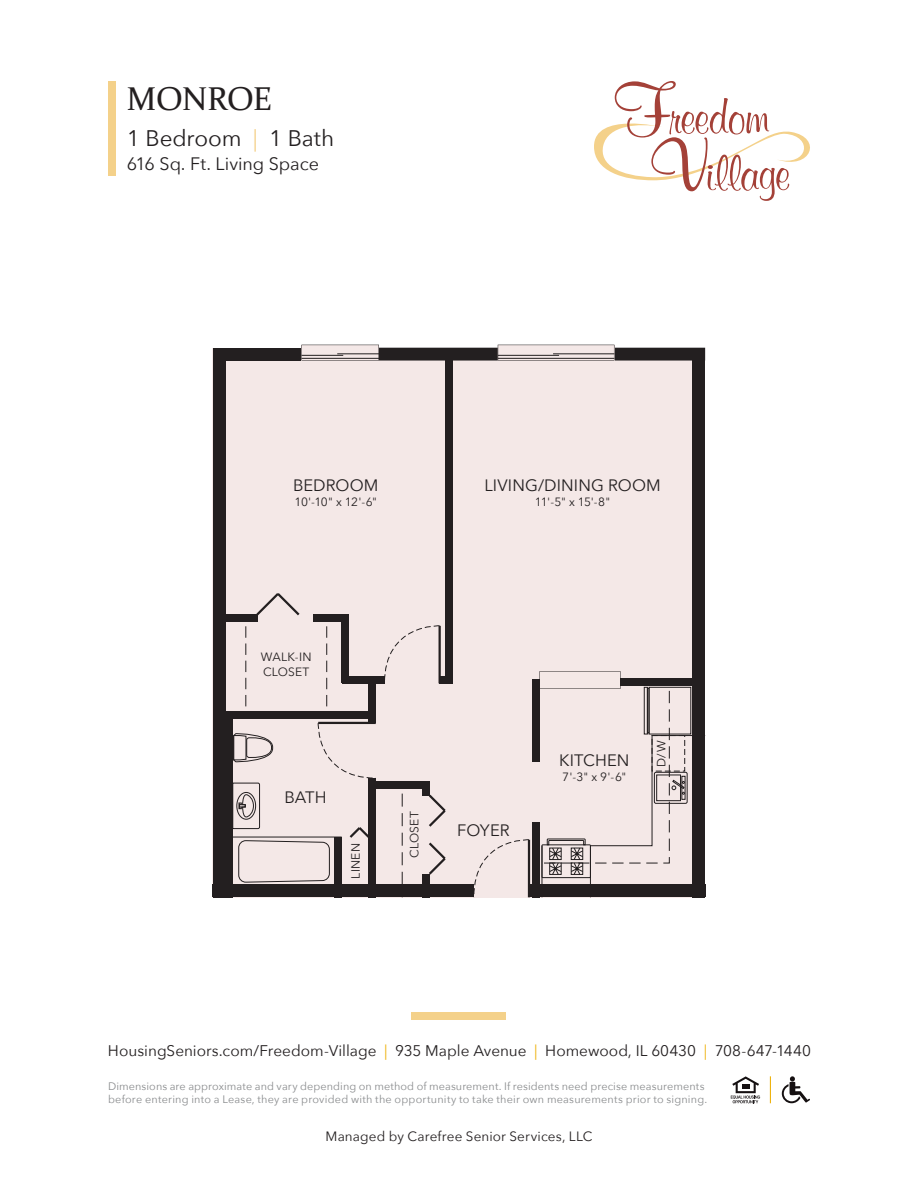
<style>
.page{position:relative;width:918px;height:1188px;background:#fff}
.page>*{position:absolute;margin:0;border:0;box-sizing:border-box;transform-origin:0 0}
.t1{font:33px "Constantia";letter-spacing:-.02em;color:#231f20}
.t2{font:22.5px "Avenir Next";letter-spacing:-.005em;color:#231f20}
.t3{font:18px "Avenir Next";letter-spacing:-.005em;color:#231f20}
.t4{font:16.5px "Avenir Next";letter-spacing:.005em;color:#231f20}
.t5{font:15.3px "Avenir Next";color:#231f20}
.t6{font:13.5px "Avenir Next";letter-spacing:.01em;color:#231f20}
.t7{font:12px/15px "Avenir Next";letter-spacing:.01em;color:#231f20}
.t8{font:10.95px/13.5px "Avenir Next";letter-spacing:.015em;color:#8a8c8e}
.s1{color:#f4d18a}
.s2{color:#eeb310}
</style>
<div class="page">
<div style="left:213px;top:348px;width:492px;height:549px;background:#f4e8e7"></div>
<div style="left:108px;top:81px;width:7px;height:95px;background:#f4d18a"></div>
<div style="left:412px;top:1012px;width:94px;height:8px;background:#f4d18a"></div>
<svg style="left:782px;top:1076px;width:28px;height:27px"></svg>
<svg style="left:731px;top:1076px;width:29px;height:27px"></svg>
<svg style="left:770px;top:1076px;width:1px;height:27px"></svg>
<div style="left:446px;top:348px;width:7px;height:335px;background:#231f20"></div>
<div style="left:226px;top:711px;width:7px;height:186px;background:#231f20"></div>
<div style="left:369px;top:778px;width:7px;height:119px;background:#231f20"></div>
<div style="left:335px;top:837px;width:7px;height:60px;background:#231f20"></div>
<div style="left:423px;top:874px;width:7px;height:23px;background:#231f20"></div>
<div style="left:423px;top:781px;width:7px;height:14px;background:#231f20"></div>
<div style="left:440px;top:676px;width:13px;height:7px;background:#231f20"></div>
<div style="left:369px;top:781px;width:61px;height:7px;background:#231f20"></div>
<div style="left:342px;top:676px;width:42px;height:7px;background:#231f20"></div>
<div style="left:313px;top:615px;width:36px;height:7px;background:#231f20"></div>
<div style="left:213px;top:615px;width:44px;height:7px;background:#231f20"></div>
<div style="left:213px;top:711px;width:163px;height:7px;background:#231f20"></div>
<div style="left:213px;top:884px;width:261px;height:13px;background:#231f20"></div>
<div style="left:614px;top:348px;width:91px;height:13px;background:#231f20"></div>
<div style="left:213px;top:348px;width:88px;height:13px;background:#231f20"></div>
<div style="left:379px;top:348px;width:119px;height:13px;background:#231f20"></div>
<div style="left:692px;top:348px;width:13px;height:549px;background:#231f20"></div>
<div style="left:213px;top:348px;width:13px;height:549px;background:#231f20"></div>
<svg style="left:301px;top:345px;width:78px;height:16px"></svg>
<hr style="left:301px;top:358px;width:78px;height:1px;background:#231f20">
<hr style="left:301px;top:355px;width:42px;height:1px;background:#231f20">
<hr style="left:337px;top:354px;width:42px;height:1px;background:#231f20">
<svg style="left:498px;top:345px;width:116px;height:16px"></svg>
<hr style="left:498px;top:358px;width:116px;height:1px;background:#231f20">
<hr style="left:498px;top:355px;width:61px;height:1px;background:#231f20">
<hr style="left:553px;top:354px;width:61px;height:1px;background:#231f20">
<svg style="left:402px;top:794px;width:1px;height:90px"></svg>
<svg style="left:246px;top:626px;width:1px;height:81px"></svg>
<hr style="left:439px;top:626px;width:2px;height:57px;background:#231f20">
<svg style="left:384px;top:625px;width:56px;height:59px"></svg>
<svg style="left:316px;top:622px;width:60px;height:157px"></svg>
<svg style="left:254px;top:593px;width:46px;height:25px"></svg>
<svg style="left:426px;top:794px;width:20px;height:33px"></svg>
<svg style="left:429px;top:842px;width:17px;height:33px"></svg>
<svg style="left:349px;top:825px;width:20px;height:15px"></svg>
<svg style="left:594px;top:81px;width:216px;height:120px"></svg>
<svg style="left:233px;top:734px;width:40px;height:28px"></svg>
<svg style="left:233px;top:783px;width:27px;height:46px"></svg>
<hr style="left:226px;top:837px;width:116px;height:1px;background:#231f20">
<svg style="left:238px;top:841px;width:92px;height:42px"></svg>
<svg style="left:473px;top:671px;width:233px;height:227px"></svg>
<h1 class="t1" style="left:127px;top:76px;width:147px">MONROE</h1>
<h2 class="t2" style="left:127px;top:119px;width:209px">1 Bedroom <span class="s1">|</span> 1 Bath</h2>
<h3 class="t3" style="left:127px;top:149px;width:194px">616 Sq. Ft. Living Space</h3>
<h3 class="t4" style="left:293px;top:471px;width:87px">BEDROOM</h3>
<p class="t7" style="left:294px;top:494px;width:84px">10'-10" x 12'-6"</p>
<h3 class="t4" style="left:484px;top:471px;width:178px">LIVING/DINING ROOM</h3>
<p class="t7" style="left:535px;top:493px;width:77px">11'-5" x 15'-8"</p>
<p class="t7" style="left:261px;top:649px;width:52px">WALK-IN<br>CLOSET</p>
<h3 class="t4" style="left:284px;top:784px;width:44px">BATH</h3>
<p class="t7" style="left:348px;top:879px;width:37px;rotate:-90deg">LINEN</p>
<p class="t7" style="left:406px;top:858px;width:48px;rotate:-90deg">CLOSET</p>
<h3 class="t4" style="left:457px;top:817px;width:54px">FOYER</h3>
<h3 class="t4" style="left:559px;top:747px;width:72px">KITCHEN</h3>
<p class="t7" style="left:562px;top:769px;width:65px">7'-3" x 9'-6"</p>
<p class="t7" style="left:653px;top:767px;width:27px;rotate:-90deg">D/W</p>
<h3 class="t5" style="left:108px;top:1038px;width:705px">HousingSeniors.com/Freedom-Village <span class="s2">|</span> 935 Maple Avenue <span class="s2">|</span> Homewood, IL 60430 <span class="s2">|</span> 708-647-1440</h3>
<p class="t8" style="left:108px;top:1079px;width:601px">Dimensions are approximate and vary depending on method of measurement. If residents need precise measurements before entering into a Lease, they are provided with the opportunity to take their own measurements prior to signing.</p>
<p class="t6" style="left:326px;top:1125px;width:268px">Managed by Carefree Senior Services, LLC</p>
</div>
